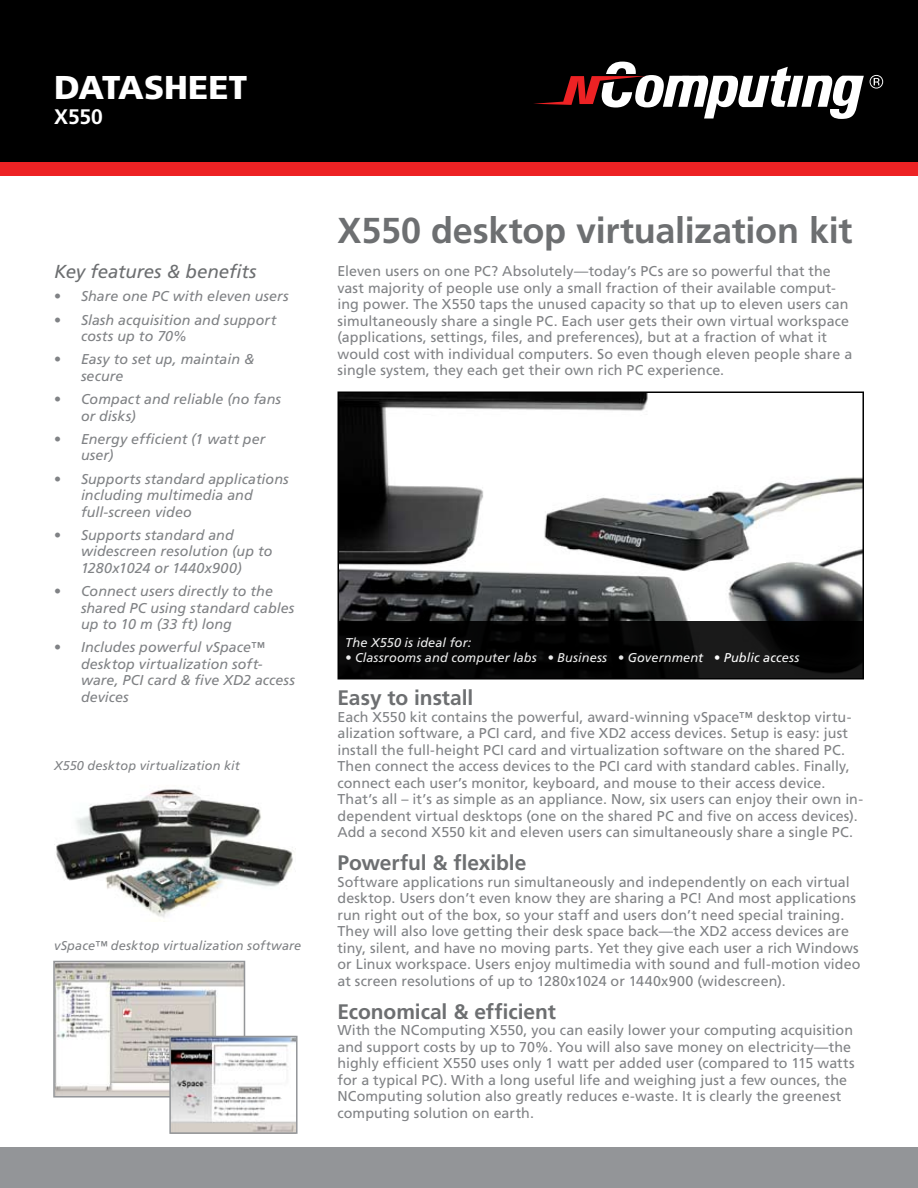
<style>
.page{position:relative;width:918px;height:1188px;background:#fff}
.page>*{position:absolute;margin:0;border:0;box-sizing:border-box;transform-origin:0 0}
.t1{font:700 36px "Frutiger LT Std";letter-spacing:-.01em;color:#6d6f71}
.t2{font:900 33px "Frutiger LT Std";letter-spacing:-.005em;color:#fff}
.t3{font:700 21px "Frutiger LT Std";letter-spacing:-.005em;color:#6d6f71}
.t4{font:700 21px "Frutiger LT Std";color:#fff}
.t5{font:italic 18.75px "Frutiger LT Std";letter-spacing:-.005em;color:#6d6f71}
.t6{font:14.25px/16.5px "Frutiger LT Std";letter-spacing:.005em;color:#808285}
.t7{font:italic 14.25px/16.5px "Frutiger LT Std";letter-spacing:.005em;color:#808285}
.t8{font:italic 12.75px "Frutiger LT Std";letter-spacing:.01em;color:#fff}
.t9{font:italic 12.75px "Frutiger LT Std";letter-spacing:.01em;color:#808285}
</style>
<div class="page">
<div style="left:0;top:0;width:918px;height:162px;background:#000"></div>
<div style="left:0;top:1148px;width:918px;height:40px;background:#939598"></div>
<svg style="left:534px;top:62px;width:330px;height:57px"></svg>
<svg style="left:870px;top:75px;width:13px;height:14px"></svg>
<div style="left:0;top:162px;width:918px;height:14px;background:#ed2224"></div>
<img style="left:341px;top:395px;width:520px;height:226px">
<div style="left:338px;top:392px;width:526px;height:288px;border:2px solid #000"></div>
<svg style="left:338px;top:621px;width:526px;height:58px;fill:#050505"></svg>
<img style="left:54px;top:789px;width:242px;height:129px">
<img style="left:56px;top:964px;width:186px;height:131px">
<div style="left:53px;top:961px;width:192px;height:137px;border:2px solid #939598"></div>
<img style="left:172px;top:1039px;width:123px;height:92px">
<div style="left:169px;top:1036px;width:129px;height:98px;border:2px solid #939598"></div>
<h2 class="t2" style="left:54px;top:67px;width:195px">DATASHEET</h2>
<h3 class="t4" style="left:54px;top:104px;width:50px">X550</h3>
<h1 class="t1" style="left:338px;top:209px;width:516px">X550 desktop virtualization kit</h1>
<p class="t6" style="left:338px;top:263px;width:516px">Eleven users on one PC? Absolutely—today’s PCs are so powerful that the vast majority of people use only a small fraction of their available comput&shy;ing power. The X550 taps the unused capacity so that up to eleven users can simultaneously share a single PC. Each user gets their own virtual workspace (applications, settings, files, and preferences), but at a fraction of what it would cost with individual computers. So even though eleven people share a single system, they each get their own rich PC experience.</p>
<h3 class="t5" style="left:54px;top:261px;width:204px">Key features &amp; benefits</h3>
<p class="t7" style="left:54px;top:288px;width:236px">• Share one PC with eleven users</p>
<p class="t7" style="left:81px;top:312px;width:197px;text-indent:-27px">• Slash acquisition and support costs up to 70%</p>
<p class="t7" style="left:81px;top:351px;width:175px;text-indent:-27px">• Easy to set up, maintain &amp; secure</p>
<p class="t7" style="left:81px;top:391px;width:202px;text-indent:-27px">• Compact and reliable (no fans or disks)</p>
<p class="t7" style="left:81px;top:431px;width:186px;text-indent:-27px">• Energy efficient (1 watt per user)</p>
<p class="t7" style="left:81px;top:471px;width:209px;text-indent:-27px">• Supports standard applications including multimedia and full-screen video</p>
<p class="t7" style="left:81px;top:527px;width:193px;text-indent:-27px">• Supports standard and widescreen resolution (up to<br>1280x1024 or 1440x900)</p>
<p class="t7" style="left:81px;top:583px;width:215px;text-indent:-27px">• Connect users directly to the shared PC using standard cables up to 10 m (33 ft) long</p>
<p class="t7" style="left:81px;top:639px;width:216px;text-indent:-27px">• Includes powerful vSpace™ desktop virtualization soft&shy;ware, PCI card &amp; five XD2 access devices</p>
<p class="t8" style="left:345px;top:635px;width:128px">The X550 is ideal for:</p>
<p class="t8" style="left:345px;top:650px;width:456px">• Classrooms and computer labs • Business • Government • Public access</p>
<h3 class="t3" style="left:338px;top:685px;width:137px">Easy to install</h3>
<p class="t6" style="left:338px;top:708px;width:527px">Each X550 kit contains the powerful, award-winning vSpace™ desktop virtu&shy;alization software, a PCI card, and five XD2 access devices. Setup is easy: just install the full-height PCI card and virtualization software on the shared PC.<br>Then connect the access devices to the PCI card with standard cables. Finally, connect each user’s monitor, keyboard, and mouse to their access device.<br>That’s all – it’s as simple as an appliance. Now, six users can enjoy their own in&shy;dependent virtual desktops (one on the shared PC and five on access devices).<br>Add a second X550 kit and eleven users can simultaneously share a single PC.</p>
<h3 class="t3" style="left:338px;top:850px;width:190px">Powerful &amp; flexible</h3>
<p class="t6" style="left:338px;top:873px;width:525px">Software applications run simultaneously and independently on each virtual desktop. Users don’t even know they are sharing a PC! And most applications run right out of the box, so your staff and users don’t need special training.<br>They will also love getting their desk space back—the XD2 access devices are tiny, silent, and have no moving parts. Yet they give each user a rich Windows or Linux workspace. Users enjoy multimedia with sound and full-motion video at screen resolutions of up to 1280x1024 or 1440x900 (widescreen).</p>
<h3 class="t3" style="left:338px;top:999px;width:220px">Economical &amp; efficient</h3>
<p class="t6" style="left:338px;top:1022px;width:519px">With the NComputing X550, you can easily lower your computing acquisition and support costs by up to 70%. You will also save money on electricity—the highly efficient X550 uses only 1 watt per added user (compared to 115 watts for a typical PC). With a long useful life and weighing just a few ounces, the NComputing solution also greatly reduces e-waste. It is clearly the greenest computing solution on earth.</p>
<p class="t9" style="left:54px;top:758px;width:187px">X550 desktop virtualization kit</p>
<p class="t9" style="left:54px;top:938px;width:249px">vSpace™ desktop virtualization software</p>
</div>
